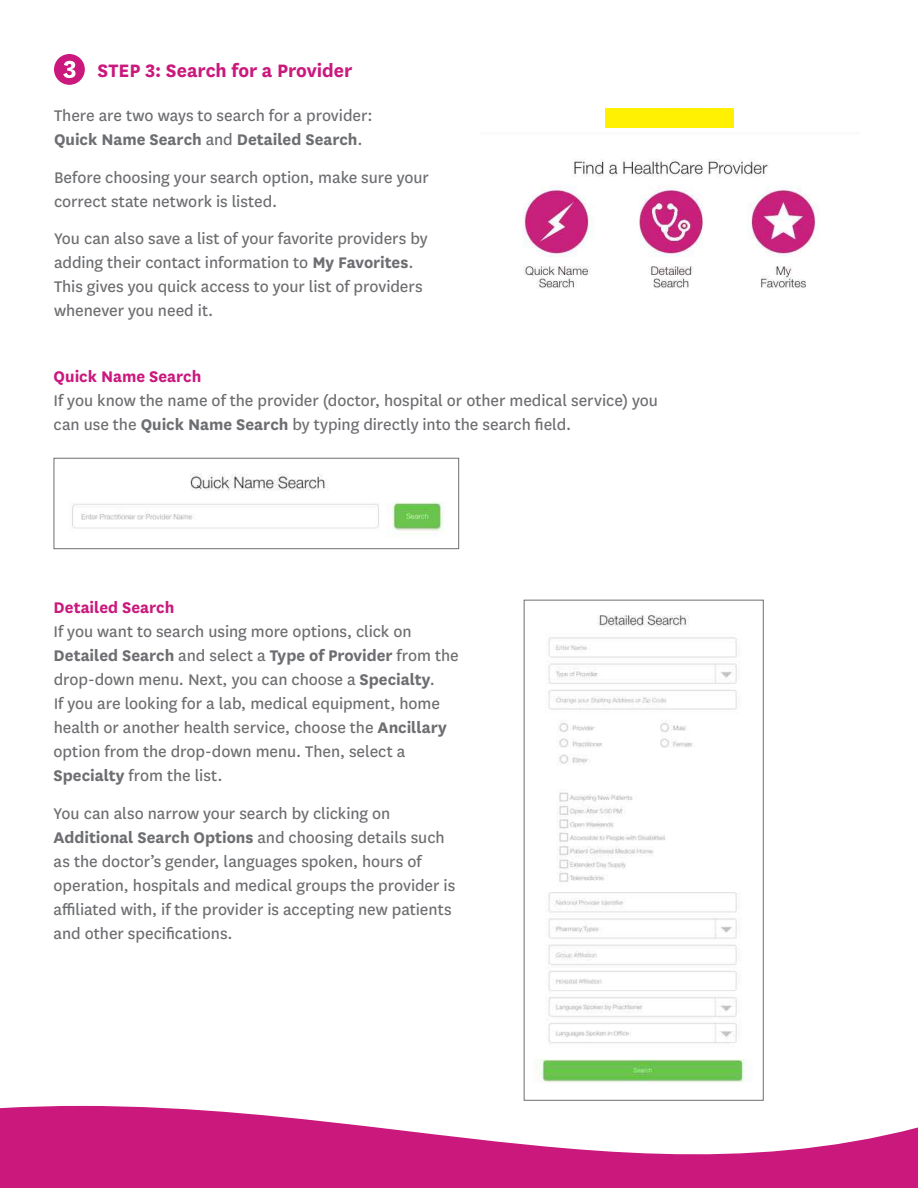
<style>
.page{position:relative;width:918px;height:1188px;background:#fff}
.page>*{position:absolute;margin:0;border:0;box-sizing:border-box;transform-origin:0 0}
.t1{font:700 21px "Centene Sans";letter-spacing:-.005em;color:#ca187d}
.t2{font:18px/24px "Centene Sans";letter-spacing:-.005em;color:#6d6e71}
.t3{font:700 18px "Centene Sans";color:#ca187d}
.s1{font-weight:700}
</style>
<div class="page">
<div style="left:54px;top:54px;width:31px;height:31px;background:#ca187d;border-radius:50%"></div>
<svg style="left:63px;top:61px;width:13px;height:17px"></svg>
<img style="left:523px;top:108px;width:296px;height:181px">
<div style="left:605px;top:108px;width:128px;height:20px;background:#fff101"></div>
<img style="left:72px;top:473px;width:372px;height:64px">
<div style="left:54px;top:458px;width:405px;height:91px;border:1px solid #6d6e71"></div>
<svg style="left:0;top:1106px;width:918px;height:82px;fill:#ca187d"></svg>
<img style="left:536px;top:615px;width:209px;height:468px">
<div style="left:524px;top:600px;width:240px;height:501px;border:1px solid #6d6e71"></div>
<h2 class="t1" style="left:97px;top:56px;width:256px">STEP 3: Search for a Provider</h2>
<p class="t2" style="left:54px;top:103px;width:320px">There are two ways to search for a provider:<br><span class="s1">Quick Name Search</span> and <span class="s1">Detailed Search</span>.</p>
<p class="t2" style="left:54px;top:164px;width:376px">Before choosing your search option, make sure your correct state network is listed.</p>
<p class="t2" style="left:54px;top:226px;width:375px">You can also save a list of your favorite providers by adding their contact information to <span class="s1">My Favorites</span>.<br>This gives you quick access to your list of providers whenever you need it.</p>
<h3 class="t3" style="left:54px;top:364px;width:149px">Quick Name Search</h3>
<p class="t2" style="left:54px;top:388px;width:606px">If you know the name of the provider (doctor, hospital or other medical service) you can use the <span class="s1">Quick Name Search</span> by typing directly into the search field.</p>
<h3 class="t3" style="left:54px;top:595px;width:122px">Detailed Search</h3>
<p class="t2" style="left:54px;top:619px;width:407px">If you want to search using more options, click on <span class="s1">Detailed Search</span> and select a <span class="s1">Type of Provider</span> from the drop-down menu. Next, you can choose a <span class="s1">Specialty</span>.<br>If you are looking for a lab, medical equipment, home health or another health service, choose the <span class="s1">Ancillary </span>option from the drop-down menu. Then, select a <span class="s1">Specialty</span> from the list.</p>
<p class="t2" style="left:54px;top:800px;width:403px">You can also narrow your search by clicking on <span class="s1">Additional Search Options</span> and choosing details such as the doctor’s gender, languages spoken, hours of operation, hospitals and medical groups the provider is affiliated with, if the provider is accepting new patients and other specifications.</p>
</div>
